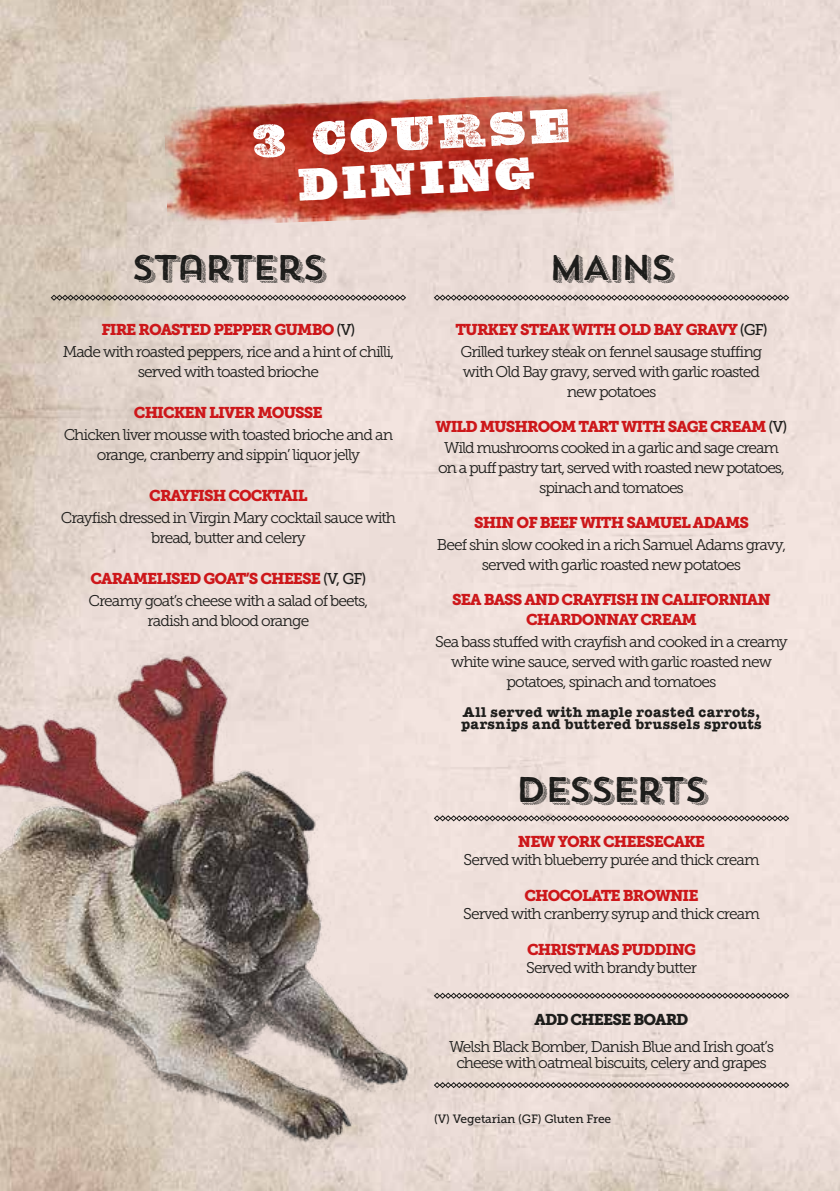
<style>
.page{position:relative;width:840px;height:1191px;background:#fff}
.page>*{position:absolute;margin:0;border:0;box-sizing:border-box;transform-origin:0 0}
.t1{font:47.8px "Gatlin Bold WF";color:#fff}
.t2{font:45.6px "Gatlin Bold WF";color:#fff}
.t3{font:35.2px "Trend HM Sans Four";letter-spacing:-.05em;color:#1d1d1b}
.t4{font:15.6px/20px "Museo Slab 300";letter-spacing:-.06em;color:#1d1d1b;text-align:center}
.t5{font:15.6px/20px "Museo Slab 900";letter-spacing:-.06em;color:#cd171a;text-align:center}
.t6{font:15.6px "Museo Slab 900";letter-spacing:-.06em;color:#1d1d1b}
.t7{font:700 14.6px/12.4px "American Typewriter";letter-spacing:.03em;color:#1d1d1b}
.t8{font:12px "Museo Slab 500";letter-spacing:-.01em;color:#1d1d1b}
.s1{font-family:"Museo Slab 500";color:#1d1d1b}
</style>
<div class="page">
<img style="left:0;top:0;width:839px;height:1191px">
<svg style="left:51px;top:295px;width:355px;height:6px;background:#928984"></svg>
<svg style="left:452px;top:815px;width:336px;height:6px;background:#988f8c"></svg>
<svg style="left:452px;top:992px;width:336px;height:6px;background:#9a918d"></svg>
<svg style="left:452px;top:1082px;width:336px;height:6px;background:#938b87"></svg>
<svg style="left:433px;top:295px;width:355px;height:6px;background:#978e8a"></svg>
<img style="left:163px;top:90px;width:511px;height:137px">
<div style="left:230px;top:84px;width:362px;height:98px;background:#1d1d1b;opacity:.25"></div>
<div style="left:275px;top:133px;width:281px;height:91px;background:#1d1d1b;opacity:.25"></div>
<img style="left:0;top:622px;width:452px;height:569px">
<h1 class="t1" style="left:250px;top:124px;width:321px;rotate:-3deg">3 COURSE</h1>
<h2 class="t2" style="left:295px;top:168px;width:241px;rotate:-3deg">DINING</h2>
<h3 class="t3" style="left:131px;top:245px;width:196px">STARTERS</h3>
<p class="t5" style="left:101px;top:320px;width:255px">FIRE ROASTED PEPPER GUMBO <span class="s1">(V)</span></p>
<p class="t4" style="left:63px;top:341px;width:333px">Made with roasted peppers, rice and a hint of chilli, served with toasted brioche</p>
<p class="t5" style="left:134px;top:403px;width:190px">CHICKEN LIVER MOUSSE</p>
<p class="t4" style="left:64px;top:424px;width:331px">Chicken liver mousse with toasted brioche and an orange, cranberry and sippin’ liquor jelly</p>
<p class="t5" style="left:149px;top:486px;width:160px">CRAYFISH COCKTAIL</p>
<p class="t4" style="left:61px;top:507px;width:336px">Crayfish dressed in Virgin Mary cocktail sauce with bread, butter and celery</p>
<p class="t5" style="left:90px;top:569px;width:277px">CARAMELISED GOAT’S CHEESE <span class="s1">(V, GF)</span></p>
<p class="t4" style="left:88px;top:590px;width:281px">Creamy goat’s cheese with a salad of beets, radish and blood orange</p>
<h3 class="t3" style="left:548px;top:245px;width:127px">MAINS</h3>
<p class="t5" style="left:455px;top:320px;width:314px">TURKEY STEAK WITH OLD BAY GRAVY <span class="s1">(GF)</span></p>
<p class="t4" style="left:460px;top:341px;width:303px">Grilled turkey steak on fennel sausage stuffing with Old Bay gravy, served with garlic roasted new potatoes</p>
<p class="t5" style="left:435px;top:416px;width:353px">WILD MUSHROOM TART WITH SAGE CREAM <span class="s1">(V)</span></p>
<p class="t4" style="left:438px;top:438px;width:348px">Wild mushrooms cooked in a garlic and sage cream on a puff pastry tart, served with roasted new potatoes, spinach and tomatoes</p>
<p class="t5" style="left:474px;top:513px;width:276px">SHIN OF BEEF WITH SAMUEL ADAMS</p>
<p class="t4" style="left:436px;top:534px;width:350px">Beef shin slow cooked in a rich Samuel Adams gravy, served with garlic roasted new potatoes</p>
<p class="t5" style="left:452px;top:590px;width:320px">SEA BASS AND CRAYFISH IN CALIFORNIAN<br>CHARDONNAY CREAM</p>
<p class="t4" style="left:435px;top:631px;width:354px">Sea bass stuffed with crayfish and cooked in a creamy white wine sauce, served with garlic roasted new potatoes, spinach and tomatoes</p>
<p class="t7" style="left:461px;top:705px;width:302px">All served with maple roasted carrots, parsnips and buttered brussels sprouts</p>
<h3 class="t3" style="left:515px;top:767px;width:193px">DESSERTS</h3>
<p class="t5" style="left:517px;top:831px;width:189px">NEW YORK CHEESECAKE</p>
<p class="t4" style="left:463px;top:850px;width:297px">Served with blueberry purée and thick cream</p>
<p class="t5" style="left:524px;top:885px;width:176px">CHOCOLATE BROWNIE</p>
<p class="t4" style="left:463px;top:904px;width:298px">Served with cranberry syrup and thick cream</p>
<p class="t5" style="left:526px;top:939px;width:170px">CHRISTMAS PUDDING</p>
<p class="t4" style="left:526px;top:957px;width:172px">Served with brandy butter</p>
<p class="t6" style="left:534px;top:1010px;width:155px">ADD CHEESE BOARD</p>
<p class="t4" style="left:449px;top:1038px;width:326px;line-height:16.4px">Welsh Black Bomber, Danish Blue and Irish goat’s cheese with oatmeal biscuits, celery and grapes</p>
<p class="t8" style="left:434px;top:1112px;width:178px">(V) Vegetarian (GF) Gluten Free</p>
</div>
